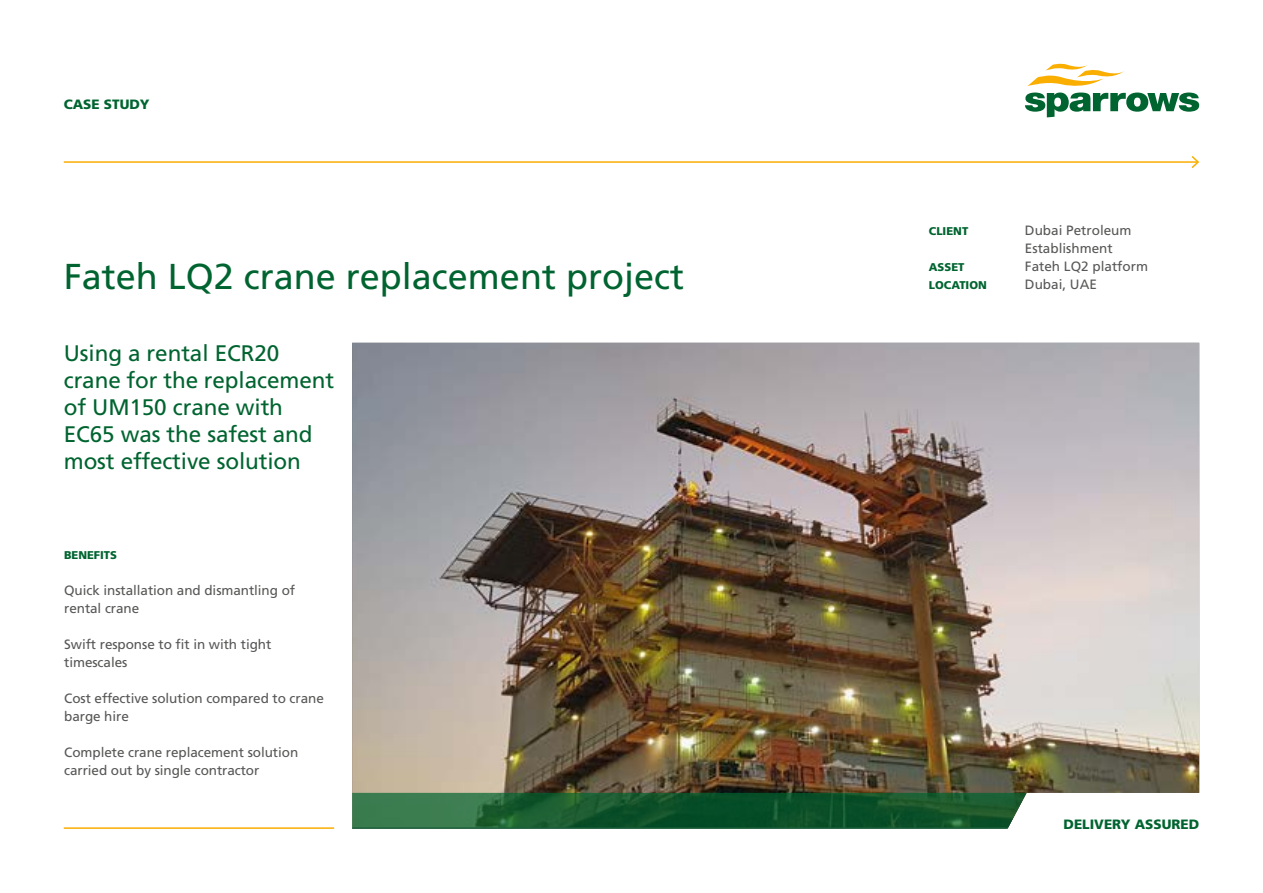
<style>
.page{position:relative;width:1263px;height:893px;background:#fff}
.page>*{position:absolute;margin:0;border:0;box-sizing:border-box;transform-origin:0 0}
.t1{font:36px "Frutiger LT Std";color:#006430}
.t2{font:22.5px/27px "Frutiger LT Std";letter-spacing:-.005em;color:#006430}
.t3{font:13.5px/18px "Frutiger LT Std";letter-spacing:-.005em;color:#575756}
.t4{font:900 13.5px "Frutiger LT Std";color:#006430}
.t5{font:900 11.25px/18px "Frutiger LT Std";color:#006430}
</style>
<div class="page">
<svg style="left:1025px;top:63px;width:174px;height:54px"></svg>
<hr style="left:64px;top:161px;width:1134px;height:2px;background:#f9ae00">
<svg style="left:1190px;top:156px;width:9px;height:12px"></svg>
<hr style="left:64px;top:827px;width:270px;height:2px;background:#f9ae00">
<img style="left:352px;top:343px;width:847px;height:451px">
<svg style="left:352px;top:793px;width:674px;height:36px;background:#1d5e35"></svg>
<p class="t4" style="left:64px;top:96px;width:87px">CASE STUDY</p>
<h1 class="t1" style="left:64px;top:255px;width:622px">Fateh LQ2 crane replacement project</h1>
<h2 class="t2" style="left:64px;top:340px;width:272px">Using a rental ECR20 crane for the replacement of UM150 crane with<br>EC65 was the safest and most effective solution</h2>
<p class="t5" style="left:64px;top:546px;width:54px">BENEFITS</p>
<p class="t3" style="left:64px;top:581px;width:232px">Quick installation and dismantling of rental crane</p>
<p class="t3" style="left:64px;top:635px;width:209px">Swift response to fit in with tight timescales</p>
<p class="t3" style="left:64px;top:689px;width:261px">Cost effective solution compared to crane barge hire</p>
<p class="t3" style="left:64px;top:743px;width:236px">Complete crane replacement solution carried out by single contractor</p>
<p class="t5" style="left:929px;top:222px;width:41px">CLIENT</p>
<p class="t5" style="left:929px;top:258px;width:60px">ASSET<br>LOCATION</p>
<p class="t3" style="left:1025px;top:221px;width:125px">Dubai Petroleum<br>Establishment<br>Fateh LQ2 platform<br>Dubai, UAE</p>
<p class="t4" style="left:1063px;top:816px;width:137px">DELIVERY ASSURED</p>
</div>
